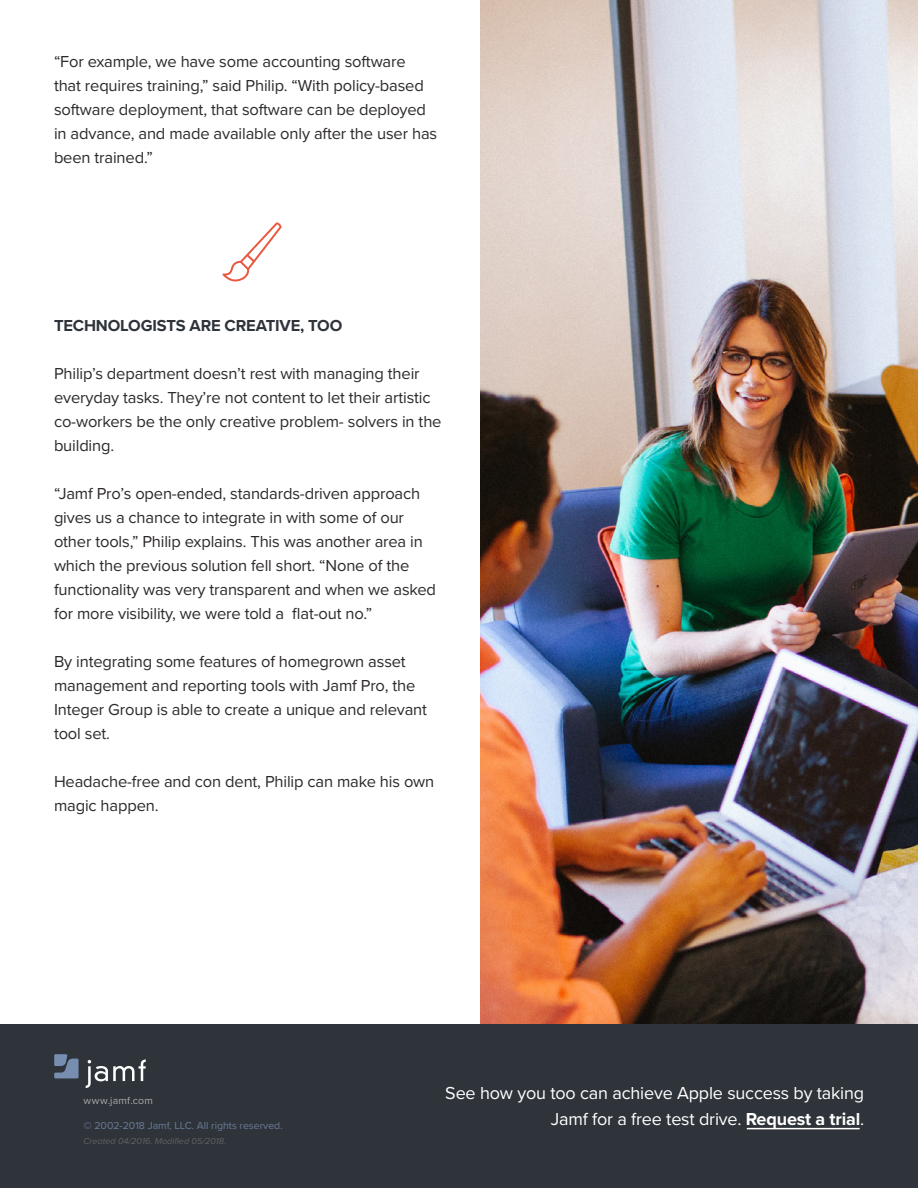
<style>
.page{position:relative;width:918px;height:1188px;background:#fff}
.page>*{position:absolute;margin:0;border:0;box-sizing:border-box;transform-origin:0 0}
.t1{font:18px/25.5px "Proxima Nova";letter-spacing:-.01em;color:#fff;text-align:right}
.t2{font:16.5px/24px "Proxima Nova";letter-spacing:-.01em;color:#2d292a}
.t3{font:700 16.5px "Proxima Nova";letter-spacing:-.01em;color:#2f343a}
.t4{font:10.5px "Proxima Nova";color:#788eb0}
.t5{font:10.5px "Proxima Nova";letter-spacing:.02em;color:#a8a9ad}
.t6{font:italic 9px "Proxima Nova";color:#6c6d70}
.s1{font-weight:700}
</style>
<div class="page">
<img style="left:481px;top:0;width:437px;height:1025px">
<svg style="left:222px;top:222px;width:59px;height:59px"></svg>
<div style="left:0;top:1025px;width:918px;height:163px;background:#2f343a"></div>
<svg style="left:86px;top:1059px;width:60px;height:29px"></svg>
<svg style="left:54px;top:1054px;width:25px;height:24px"></svg>
<hr style="left:747px;top:1128px;width:113px;height:1px;background:#fff">
<p class="t2" style="left:54px;top:50px;width:385px">“For example, we have some accounting software<br>that requires training,” said Philip. “With policy-based software deployment, that software can be deployed in advance, and made available only after the user has been trained.”</p>
<p class="t3" style="left:54px;top:316px;width:290px">TECHNOLOGISTS ARE CREATIVE, TOO</p>
<p class="t2" style="left:54px;top:362px;width:389px">Philip’s department doesn’t rest with managing their everyday tasks. They’re not content to let their artistic co-workers be the only creative problem- solvers in the building.</p>
<p class="t2" style="left:54px;top:482px;width:384px">“Jamf Pro’s open-ended, standards-driven approach gives us a chance to integrate in with some of our other tools,” Philip explains. This was another area in which the previous solution fell short. “None of the functionality was very transparent and when we asked for more visibility, we were told a flat-out no.”</p>
<p class="t2" style="left:54px;top:650px;width:375px">By integrating some features of homegrown asset management and reporting tools with Jamf Pro, the Integer Group is able to create a unique and relevant tool set.</p>
<p class="t2" style="left:54px;top:770px;width:382px">Headache-free and con dent, Philip can make his own magic happen.</p>
<p class="t5" style="left:84px;top:1095px;width:71px">www.jamf.com</p>
<p class="t4" style="left:84px;top:1120px;width:201px">© 2002-2018 Jamf, LLC. All rights reserved.</p>
<p class="t6" style="left:84px;top:1135px;width:144px">Created 04/2016. Modified 05/2018.</p>
<p class="t1" style="left:445px;top:1081px;width:420px">See how you too can achieve Apple success by taking<br>Jamf for a free test drive. <span class="s1">Request a trial</span>.</p>
</div>
